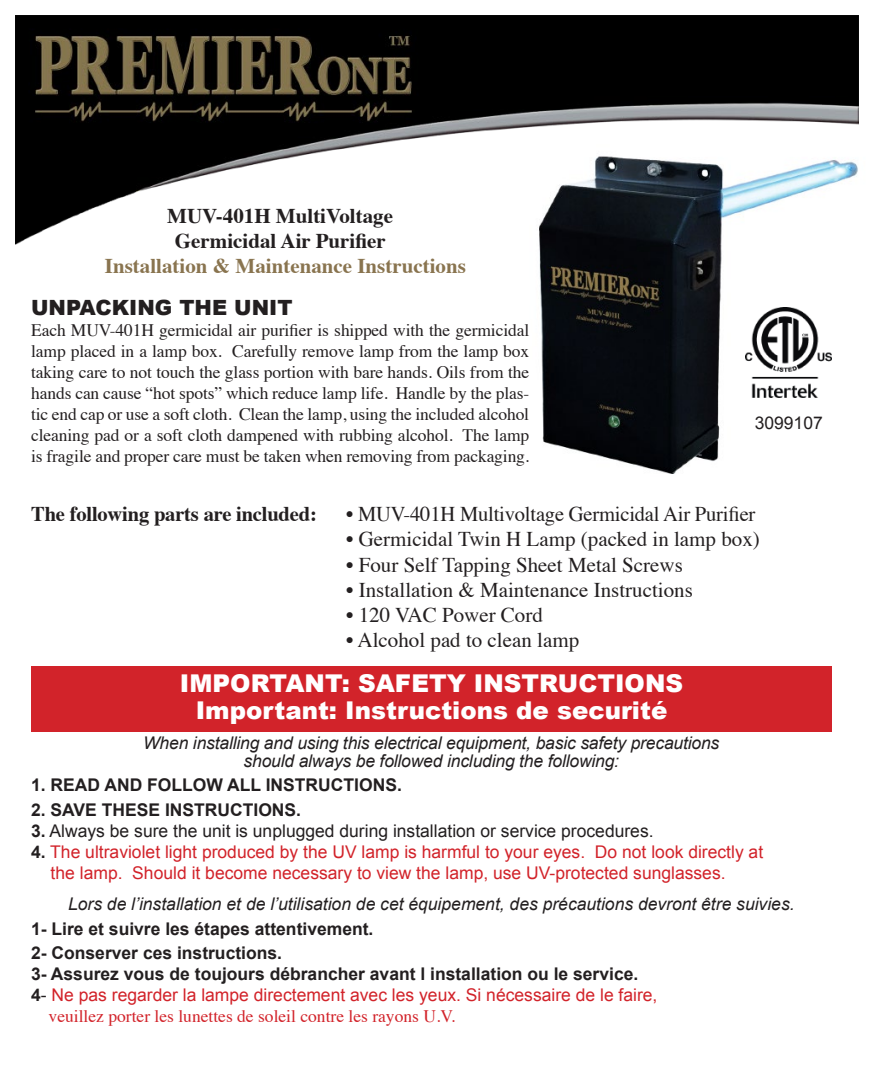
<style>
.page{position:relative;width:882px;height:1071px;background:#fff}
.page>*{position:absolute;margin:0;border:0;box-sizing:border-box;transform-origin:0 0}
.t1{font:900 24.5px/26.2px "Arial";color:#fff;text-align:center}
.t2{font:21px "Times";color:#231f20}
.t3{font:700 21px/24.5px "Times";color:#231f20;text-align:center}
.t4{font:700 21px "Times";color:#89744f}
.t5{font:900 21px "Arial";color:#231f20}
.t6{font:17.5px/21px "Times";letter-spacing:-.005em;color:#231f20;text-align:justify}
.t7{font:17.5px/21px "Arial";color:#d2232a}
.t8{font:italic 17.5px/18.4px "Arial";letter-spacing:-.01em;color:#231f20;text-align:center}
.t9{font:700 17.5px/24.5px "Arial";color:#231f20}
.t10{font:17.5px "Arial";color:#231f20}
.t11{font:17.5px "Times";color:#d2232a}
.s1{font-weight:700}
.s2{font-weight:700;color:#231f20}
.s3{color:#231f20}
</style>
<div class="page">
<img style="left:15px;top:16px;width:843px;height:228px">
<img style="left:529px;top:144px;width:329px;height:330px">
<img style="left:746px;top:307px;width:86px;height:91px">
<div style="left:32px;top:666px;width:800px;height:66px;background:#d2232a"></div>
<p class="t3" style="left:167px;top:202px;width:227px">MUV-401H MultiVoltage<br>Germicidal Air Purifier</p>
<p class="t4" style="left:105px;top:246px;width:363px">Installation &amp; Maintenance Instructions</p>
<p class="t5" style="left:31px;top:292px;width:263px">UNPACKING THE UNIT</p>
<p class="t6" style="left:31px;top:318px;width:500px">Each MUV-401H germicidal air purifier is shipped with the germicidal lamp placed in a lamp box. Carefully remove lamp from the lamp box taking care to not touch the glass portion with bare hands. Oils from the hands can cause “hot spots” which reduce lamp life. Handle by the plas&shy;tic end cap or use a soft cloth. Clean the lamp, using the included alcohol cleaning pad or a soft cloth dampened with rubbing alcohol. The lamp is fragile and proper care must be taken when removing from packaging.</p>
<p class="t10" style="left:755px;top:412px;width:70px">3099107</p>
<p class="t3" style="left:31px;top:500px;width:287px">The following parts are included:</p>
<p class="t2" style="left:346px;top:495px;width:411px">• MUV-401H Multivoltage Germicidal Air Purifier</p>
<p class="t2" style="left:346px;top:520px;width:415px">• Germicidal Twin H Lamp (packed in lamp box)</p>
<p class="t2" style="left:346px;top:545px;width:338px">• Four Self Tapping Sheet Metal Screws</p>
<p class="t2" style="left:346px;top:570px;width:348px">• Installation &amp; Maintenance Instructions</p>
<p class="t2" style="left:346px;top:595px;width:198px">• 120 VAC Power Cord</p>
<p class="t2" style="left:346px;top:621px;width:235px">• Alcohol pad to clean lamp</p>
<h1 class="t1" style="left:180px;top:670px;width:505px">IMPORTANT: SAFETY INSTRUCTIONS<br>Important: Instructions de securité</h1>
<p class="t8" style="left:143px;top:734px;width:578px">When installing and using this electrical equipment, basic safety precautions should always be followed including the following:</p>
<p class="t9" style="left:31px;top:774px;width:372px">1. READ AND FOLLOW ALL INSTRUCTIONS.</p>
<p class="t9" style="left:31px;top:798px;width:272px">2. SAVE THESE INSTRUCTIONS.</p>
<p class="t10" style="left:31px;top:819px;width:624px"><span class="s1">3.</span> Always be sure the unit is unplugged during installation or service procedures.</p>
<p class="t7" style="left:51px;top:842px;width:714px;text-indent:-19px"><span class="s2">4.</span> The ultraviolet light produced by the UV lamp is harmful to your eyes. Do not look directly at the lamp. Should it become necessary to view the lamp, use UV-protected sunglasses.</p>
<p class="t8" style="left:68px;top:895px;width:728px">Lors de l’installation et de l’utilisation de cet équipement, des précautions devront être suivies.</p>
<p class="t9" style="left:31px;top:917px;width:344px">1- Lire et suivre les étapes attentivement.<br>2- Conserver ces instructions.</p>
<p class="t7" style="left:31px;top:964px;width:628px"><span class="s2">3- Assurez vous de toujours débrancher avant l installation ou le service.<br>4</span><span class="s3">-</span> Ne pas regarder la lampe directement avec les yeux. Si nécessaire de le faire,</p>
<p class="t11" style="left:49px;top:1000px;width:408px">veuillez porter les lunettes de soleil contre les rayons U.V.</p>
</div>
